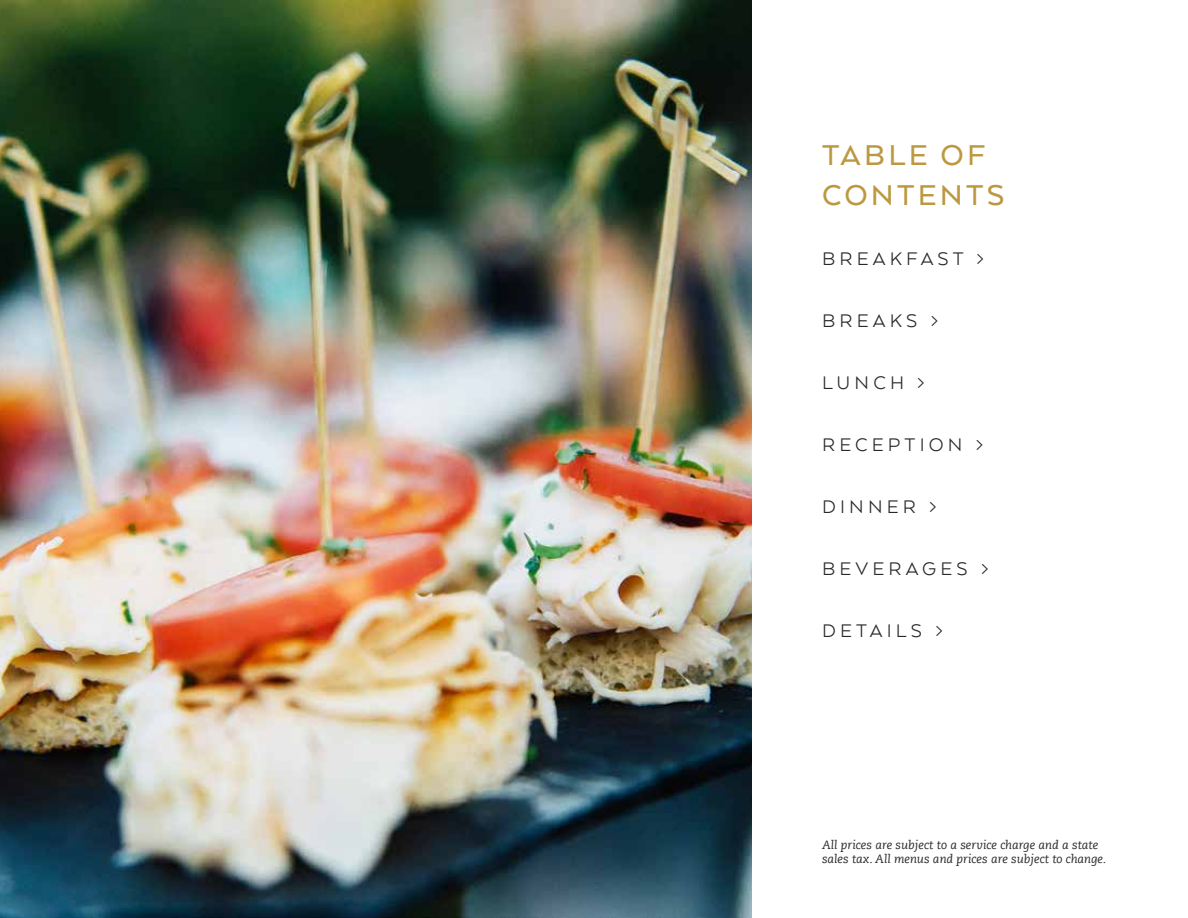
<style>
.page{position:relative;width:1188px;height:918px;background:#fff}
.page>*{position:absolute;margin:0;border:0;box-sizing:border-box;transform-origin:0 0}
.t1{font:500 33px/39.6px "Arquitecta";letter-spacing:.1em;color:#bc9940}
.t2{font:21px "Arquitecta";letter-spacing:.2em;color:#292829}
.t3{font:italic 12px/14.4px "Caecilia Com 56";color:#292829}
</style>
<div class="page">
<img style="left:0;top:0;width:752px;height:918px">
<h1 class="t1" style="left:822px;top:135px;width:184px">TABLE OF<br>CONTENTS</h1>
<h2 class="t2" style="left:822px;top:246px;width:163px">BREAKFAST &gt;</h2>
<h2 class="t2" style="left:822px;top:308px;width:118px">BREAKS &gt;</h2>
<h2 class="t2" style="left:822px;top:370px;width:104px">LUNCH &gt;</h2>
<h2 class="t2" style="left:822px;top:432px;width:163px">RECEPTION &gt;</h2>
<h2 class="t2" style="left:822px;top:493px;width:116px">DINNER &gt;</h2>
<h2 class="t2" style="left:822px;top:555px;width:168px">BEVERAGES &gt;</h2>
<h2 class="t2" style="left:822px;top:617px;width:122px">DETAILS &gt;</h2>
<p class="t3" style="left:822px;top:837px;width:286px">All prices are subject to a service charge and a state sales tax. All menus and prices are subject to change.</p>
</div>
